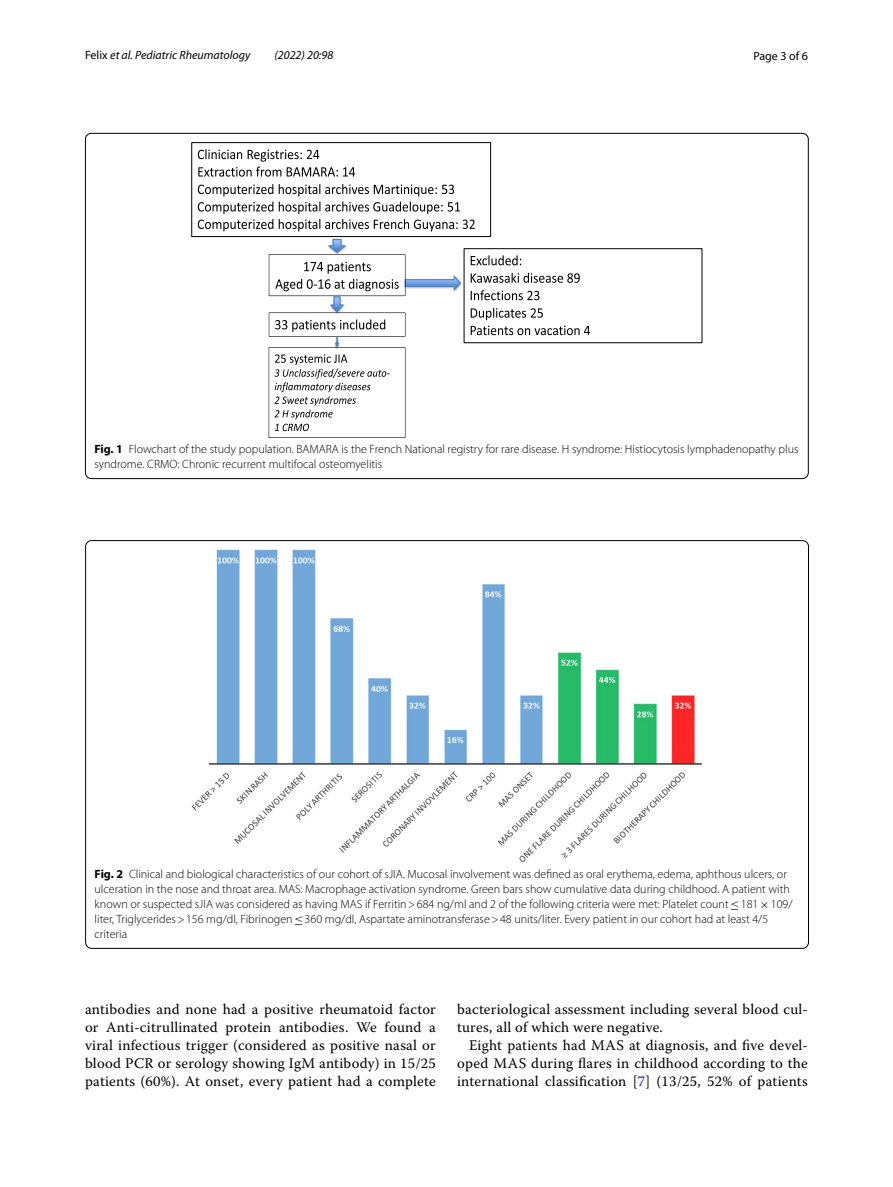
<style>
.page{position:relative;width:893px;height:1187px;background:#fff}
.page>*{position:absolute;margin:0;border:0;box-sizing:border-box;transform-origin:0 0}
.t1{font:14.7px/18px "Warnock Pro";letter-spacing:.015em;color:#000;text-align:justify}
.t2{font:300 12px/15px "Myriad Pro";color:#000}
.t3{font:italic 12px "Myriad Pro";color:#000}
.t4{font:12px "Myriad Pro";color:#000}
.s1{font-style:normal}
.s2{font-weight:700}
.s3{font-family:"MTSY";font-weight:400}
.s4{color:#00f}
</style>
<div class="page">
<div style="left:464px;top:248px;width:238px;height:95px;border:1px solid #000"></div>
<svg style="left:471px;top:255px;width:50px;height:10px"></svg>
<svg style="left:471px;top:273px;width:109px;height:10px"></svg>
<svg style="left:471px;top:290px;width:68px;height:10px"></svg>
<svg style="left:471px;top:308px;width:119px;height:27px"></svg>
<div style="left:191px;top:142px;width:300px;height:95px;border:1px solid #000"></div>
<svg style="left:198px;top:149px;width:157px;height:28px"></svg>
<svg style="left:198px;top:184px;width:277px;height:47px"></svg>
<svg style="left:269px;top:239px;width:192px;height:199px"></svg>
<img style="left:192px;top:549px;width:510px;height:313px">
<p class="t3" style="left:85px;top:48px;width:167px"><span class="s1">Felix</span> et al. Pediatric Rheumatology</p>
<p class="t3" style="left:274px;top:48px;width:60px">(2022) 20:98</p>
<p class="t4" style="left:753px;top:48px;width:56px">Page 3 of 6</p>
<p class="t2" style="left:94px;top:442px;width:706px"><span class="s2">Fig. 1</span> Flowchart of the study population. BAMARA is the French National registry for rare disease. H syndrome: Histiocytosis lymphadenopathy plus syndrome. CRMO: Chronic recurrent multifocal osteomyelitis</p>
<p class="t2" style="left:95px;top:866px;width:699px"><span class="s2">Fig. 2</span> Clinical and biological characteristics of our cohort of sJIA. Mucosal involvement was defined as oral erythema, edema, aphthous ulcers, or ulceration in the nose and throat area. MAS: Macrophage activation syndrome. Green bars show cumulative data during childhood. A patient with known or suspected sJIA was considered as having MAS if Ferritin&gt;684 ng/ml and 2 of the following criteria were met: Platelet count<span class="s3">≤</span>181<span class="s3">×</span>109/ liter, Triglycerides&gt;156 mg/dl, Fibrinogen<span class="s3">≤</span>360 mg/dl, Aspartate aminotransferase&gt;48 units/liter. Every patient in our cohort had at least 4/5 criteria</p>
<p class="t1" style="left:85px;top:1000px;width:352px">antibodies and none had a positive rheumatoid factor or Anti-citrullinated protein antibodies. We found a viral infectious trigger (considered as positive nasal or blood PCR or serology showing IgM antibody) in 15/25 patients (60%). At onset, every patient had a complete</p>
<p class="t1" style="left:457px;top:1000px;width:352px">bacteriological assessment including several blood cul&shy;tures, all of which were negative.</p>
<p class="t1" style="left:457px;top:1036px;width:352px;text-indent:12px">Eight patients had MAS at diagnosis, and five devel&shy;oped MAS during flares in childhood according to the international classification [<span class="s4">7</span>] (13/25, 52% of patients</p>
</div>
